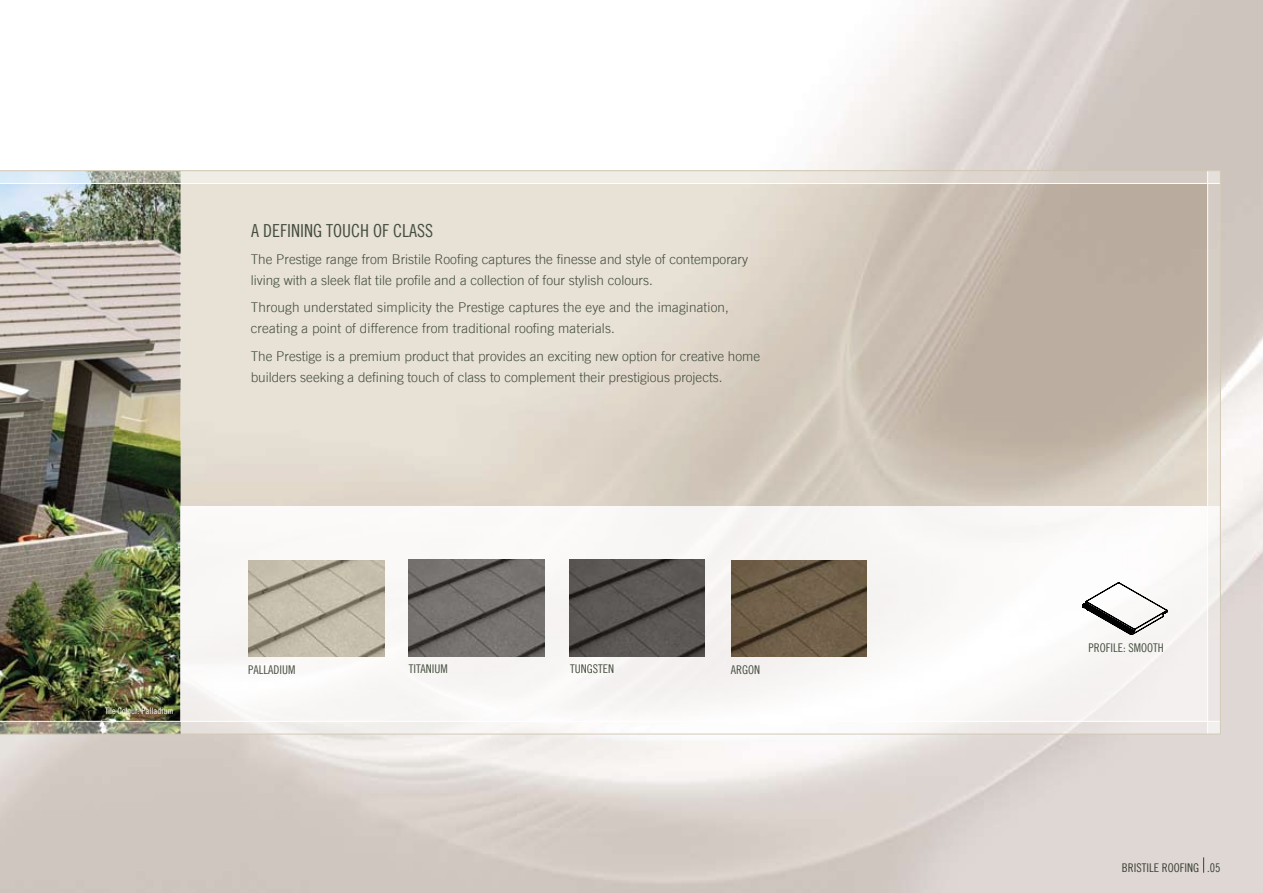
<style>
.page{position:relative;width:1263px;height:893px;background:#fff}
.page>*{position:absolute;margin:0;border:0;box-sizing:border-box;transform-origin:0 0}
.t1{font:18px "Trade Gothic LT Cond Eighteen";color:#444d3e}
.t2{font:300 13.5px/21px "Trade Gothic LT";color:#444d3e}
.t3{font:12px "Trade Gothic LT Cond Eighteen";color:#444d3e}
.t4{font:9px "Trade Gothic LT Cond Eighteen";color:#fff}
</style>
<div class="page">
<img style="left:0;top:0;width:1263px;height:893px">
<img style="left:0;top:184px;width:181px;height:537px">
<div style="left:181px;top:506px;width:1027px;height:215px;background:#f9f8f7"></div>
<img style="left:409px;top:560px;width:135px;height:96px">
<img style="left:569px;top:560px;width:136px;height:96px">
<img style="left:731px;top:560px;width:136px;height:97px">
<img style="left:249px;top:560px;width:135px;height:97px">
<svg style="left:1082px;top:582px;width:85px;height:53px"></svg>
<svg style="left:1208px;top:184px;width:12px;height:537px"></svg>
<svg style="left:0;top:722px;width:1220px;height:12px"></svg>
<svg style="left:0;top:171px;width:1220px;height:12px;fill:#eae9e6"></svg>
<hr style="left:1207px;top:171px;width:1px;height:563px;background:#fff">
<hr style="left:0;top:170px;width:1220px;height:1px;background:#d3cab7">
<hr style="left:0;top:183px;width:1220px;height:1px;background:#fff">
<hr style="left:0;top:734px;width:1220px;height:1px;background:#d3cab7">
<hr style="left:0;top:721px;width:1220px;height:1px;background:#fff">
<hr style="left:1220px;top:171px;width:1px;height:563px;background:#d3cab7">
<h1 class="t1" style="left:251px;top:220px;width:183px">A DEFINING TOUCH OF CLASS</h1>
<p class="t2" style="left:251px;top:248px;width:499px">The Prestige range from Bristile Roofing captures the finesse and style of contemporary living with a sleek flat tile profile and a collection of four stylish colours.</p>
<p class="t2" style="left:251px;top:297px;width:480px">Through understated simplicity the Prestige captures the eye and the imagination, creating a point of difference from traditional roofing materials.</p>
<p class="t2" style="left:251px;top:345px;width:511px">The Prestige is a premium product that provides an exciting new option for creative home builders seeking a defining touch of class to complement their prestigious projects.</p>
<p class="t4" style="left:105px;top:705px;width:70px">Tile Colour: Palladium</p>
<p class="t3" style="left:248px;top:662px;width:49px">PALLADIUM</p>
<p class="t3" style="left:409px;top:662px;width:40px">TITANIUM</p>
<p class="t3" style="left:570px;top:662px;width:45px">TUNGSTEN</p>
<p class="t3" style="left:731px;top:662px;width:31px">ARGON</p>
<p class="t3" style="left:1088px;top:640px;width:77px">PROFILE: SMOOTH</p>
<p class="t3" style="left:1122px;top:860px;width:100px">BRISTILE ROOFING .05</p>
</div>
